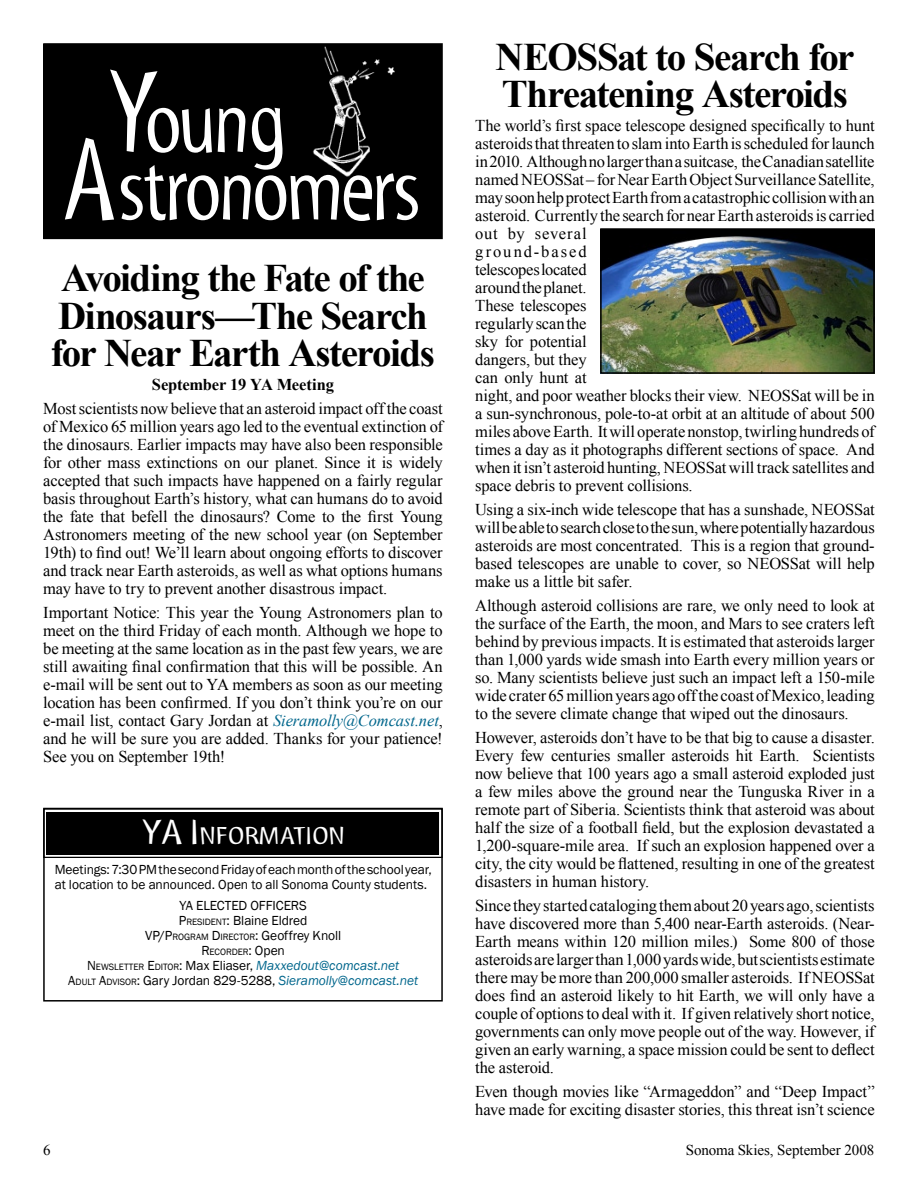
<style>
.page{position:relative;width:918px;height:1188px;background:#fff}
.page>*{position:absolute;margin:0;border:0;box-sizing:border-box;transform-origin:0 0}
.t1{font:90px/67.5px "Myriad Tilt";letter-spacing:-.03em;color:#fff}
.t2{font:700 39px/37.5px "Times New Roman";letter-spacing:-.04em;color:#000}
.t3{font:25.2px "Myriad Tilt";color:#fff;scale:1.34 1}
.t4{font:16.5px/18px "Times New Roman";letter-spacing:-.01em;color:#000;text-align:justify}
.t5{font:700 16.5px "Times New Roman";letter-spacing:-.01em;color:#000}
.t6{font:15px "Times New Roman";letter-spacing:-.01em;color:#000}
.t7{font:13.5px/15px "Franklin Gothic";letter-spacing:-.005em;color:#000}
.t8{font:italic 13.5px/15px "Franklin Gothic";letter-spacing:-.005em;color:#00668c;text-align:center}
.t9{font:9.45px/15px "Franklin Gothic";letter-spacing:-.005em;color:#000;text-align:center}
.s1{font-size:120px}
.s2{font-style:italic;color:#00668c}
.s3{font-size:36px}
.s4{font-style:inherit}
.s5{font-size:9.45px}
.s6{font-size:13.5px}
.s7{font-style:normal;color:#000}
.s8{font-style:normal;font-size:9.45px;color:#000}
</style>
<div class="page">
<div style="left:44px;top:44px;width:398px;height:194px;background:#000"></div>
<div style="left:43px;top:43px;width:400px;height:196px;border:2px solid #000"></div>
<img style="left:312px;top:48px;width:83px;height:129px">
<div style="left:46px;top:812px;width:394px;height:46px;background:#000"></div>
<div style="left:47px;top:812px;width:392px;height:42px;border:4px solid #000"></div>
<div style="left:43px;top:808px;width:400px;height:194px;border:2px solid #000"></div>
<img style="left:603px;top:231px;width:269px;height:140px">
<div style="left:600px;top:228px;width:275px;height:146px;border:2px solid #000"></div>
<h1 class="t1" style="left:62px;top:90px;width:360px;text-indent:45px"><span class="s1">Y</span>oung<br><span class="s1">A</span>stronomers</h1>
<h2 class="t2" style="left:51px;top:259px;width:385px">Avoiding the Fate of the<br>Dinosaurs—The Search for Near Earth Asteroids</h2>
<p class="t5" style="left:152px;top:373px;width:184px">September 19 YA Meeting</p>
<p class="t4" style="left:43px;top:400px;width:401px">Most scientists now believe that an asteroid impact off the coast of Mexico 65 million years ago led to the eventual extinction of the dinosaurs. Earlier impacts may have also been responsible for other mass extinctions on our planet. Since it is widely accepted that such impacts have happened on a fairly regular basis throughout Earth’s history, what can humans do to avoid the fate that befell the dinosaurs? Come to the first Young Astronomers meeting of the new school year (on September 19th) to find out! We’ll learn about ongoing efforts to discover and track near Earth asteroids, as well as what options humans may have to try to prevent another disastrous impact.</p>
<p class="t4" style="left:43px;top:604px;width:401px">Important Notice: This year the Young Astronomers plan to meet on the third Friday of each month. Although we hope to be meeting at the same location as in the past few years, we are still awaiting final confirmation that this will be possible. An e-mail will be sent out to YA members as soon as our meeting location has been confirmed. If you don’t think you’re on our e-mail list, contact Gary Jordan at <span class="s2">Sieramolly@Comcast.net</span>, and he will be sure you are added. Thanks for your patience!<br>See you on September 19th!</p>
<h3 class="t3" style="left:141px;top:822px;width:154px"><span class="s3">YA I</span>NFORMATION</h3>
<p class="t7" style="left:55px;top:863px;width:379px">Meetings: 7:30 PM the second Friday of each month of the school year, at location to be announced. Open to all Sonoma County students.</p>
<p class="t7" style="left:179px;top:899px;width:130px">YA ELECTED OFFICERS<br><span class="s4">P</span><span class="s5">RESIDENT</span><span class="s4">:</span> Blaine Eldred</p>
<p class="t9" style="left:145px;top:930px;width:198px"><span class="s6">VP/P</span>ROGRAM <span class="s6">D</span> IRECTOR<span class="s6">:</span> <span class="s6">Geoffrey Knoll<br></span><span class="s6">R</span>ECORDER<span class="s6">:</span> <span class="s6">Open</span></p>
<p class="t8" style="left:68px;top:959px;width:351px"><span class="s7">N</span> <span class="s8">EWSLETTER</span> <span class="s7">E</span> <span class="s8">DITOR</span><span class="s7">:</span> <span class="s7">Max Eliaser,</span> Maxxedout@comcast.net<br><span class="s7">A</span><span class="s8">DULT</span> <span class="s7">A</span><span class="s8">DVISOR</span><span class="s7">:</span> <span class="s7">Gary Jordan 829-5288,</span> Sieramolly@comcast.net</p>
<h2 class="t2" style="left:496px;top:37px;width:360px">NEOSSat to Search for<br>Threatening Asteroids</h2>
<p class="t4" style="left:475px;top:116px;width:401px;text-align:left">The world’s first space telescope designed specifically to hunt asteroids that threaten to slam into Earth is scheduled for launch in 2010. Although no larger than a suitcase, the Canadian satellite named NEOSSat – for Near Earth Object Surveillance Satellite, may soon help protect Earth from a catastrophic collision with an asteroid. Currently the search for near Earth asteroids is carried out by several<br>ground-based<br>telescopes located<br>around the planet.<br>These telescopes<br>regularly scan the<br>sky for potential<br>dangers, but they<br>can only hunt at<br>night, and poor weather blocks their view. NEOSSat will be in a sun-synchronous, pole-to-at orbit at an altitude of about 500 miles above Earth. It will operate nonstop, twirling hundreds of times a day as it photographs different sections of space. And when it isn’t asteroid hunting, NEOSSat will track satellites and space debris to prevent collisions.</p>
<p class="t4" style="left:475px;top:500px;width:401px">Using a six-inch wide telescope that has a sunshade, NEOSSat will be able to search close to the sun, where potentially hazardous asteroids are most concentrated. This is a region that ground&shy;based telescopes are unable to cover, so NEOSSat will help make us a little bit safer.</p>
<p class="t4" style="left:475px;top:596px;width:401px">Although asteroid collisions are rare, we only need to look at the surface of the Earth, the moon, and Mars to see craters left behind by previous impacts. It is estimated that asteroids larger than 1,000 yards wide smash into Earth every million years or so. Many scientists believe just such an impact left a 150-mile wide crater 65 million years ago off the coast of Mexico, leading to the severe climate change that wiped out the dinosaurs.</p>
<p class="t4" style="left:475px;top:728px;width:401px">However, asteroids don’t have to be that big to cause a disaster.<br>Every few centuries smaller asteroids hit Earth. Scientists now believe that 100 years ago a small asteroid exploded just a few miles above the ground near the Tunguska River in a remote part of Siberia. Scientists think that asteroid was about half the size of a football field, but the explosion devastated a 1,200-square-mile area. If such an explosion happened over a city, the city would be flattened, resulting in one of the greatest disasters in human history.</p>
<p class="t4" style="left:475px;top:896px;width:401px">Since they started cataloging them about 20 years ago, scientists have discovered more than 5,400 near-Earth asteroids. (Near-Earth means within 120 million miles.) Some 800 of those asteroids are larger than 1,000 yards wide, but scientists estimate there may be more than 200,000 smaller asteroids. If NEOSSat does find an asteroid likely to hit Earth, we will only have a couple of options to deal with it. If given relatively short notice, governments can only move people out of the way. However, if given an early warning, a space mission could be sent to deflect the asteroid.</p>
<p class="t4" style="left:475px;top:1082px;width:401px">Even though movies like “Armageddon” and “Deep Impact” have made for exciting disaster stories, this threat isn’t science</p>
<p class="t6" style="left:43px;top:1140px;width:9px">6</p>
<p class="t6" style="left:686px;top:1140px;width:190px">Sonoma Skies, September 2008</p>
</div>
